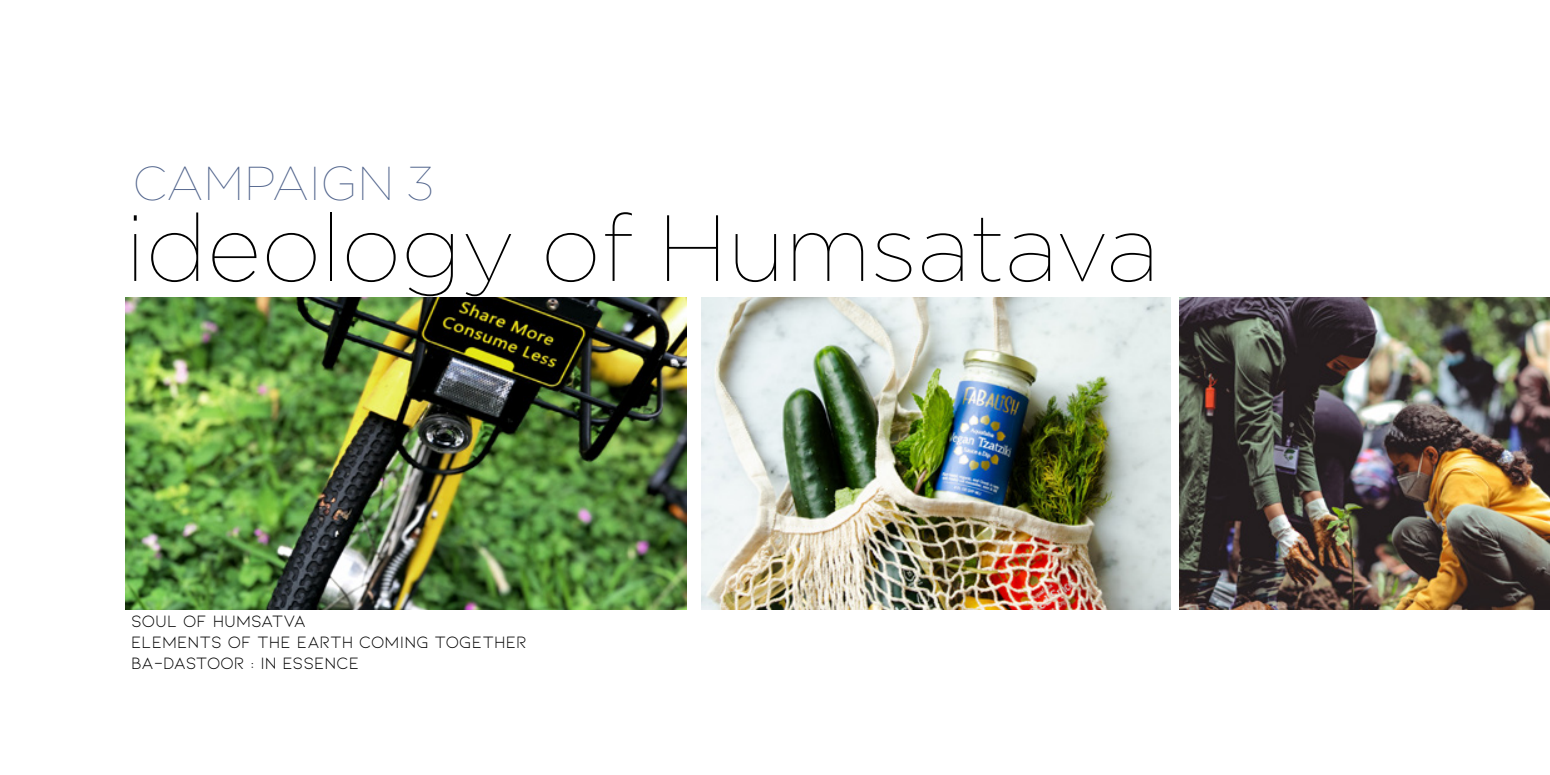
<style>
.page{position:relative;width:1550px;height:775px;background:#fff}
.page>*{position:absolute;margin:0;border:0;box-sizing:border-box;transform-origin:0 0}
.t1{font:100 93.75px "Gotham";color:#000}
.t2{font:100 47.5px "Gotham";color:#51648c}
.t3{font:17.5px/21px "Kiona";color:#000}
</style>
<div class="page">
<img style="left:1179px;top:298px;width:371px;height:312px">
<img style="left:702px;top:298px;width:468px;height:312px">
<img style="left:125px;top:298px;width:562px;height:312px">
<h2 class="t2" style="left:132px;top:157px;width:303px">CAMPAIGN 3</h2>
<h1 class="t1" style="left:125px;top:198px;width:1036px">ideology of Humsatava</h1>
<p class="t3" style="left:131px;top:611px;width:397px">SOUL OF HUMSATVA<br>ELEMENTS OF THE EARTH COMING TOGETHER<br>BA-DASTOOR : IN ESSENCE</p>
</div>
